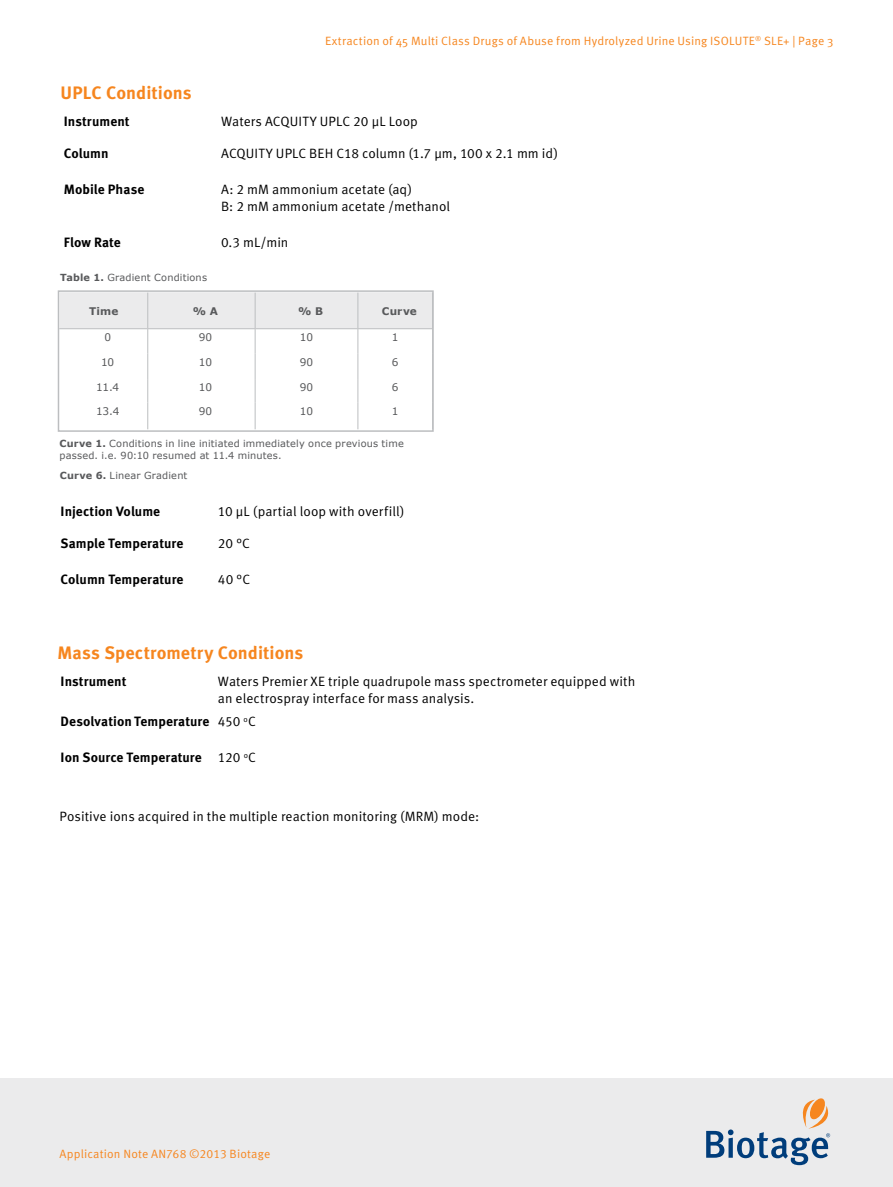
<style>
.page{position:relative;width:893px;height:1187px;background:#fff}
.page>*{position:absolute;margin:0;border:0;box-sizing:border-box;transform-origin:0 0}
.t1{font:700 18px "Meta OT";letter-spacing:.005em;color:#f6861f}
.t2{font:13.5px/17.2px "Meta OT Norm";letter-spacing:.005em;color:#000}
.t3{font:700 13.5px "Meta OT";letter-spacing:.005em;color:#000}
.t4{font:12px "Meta OT Norm";letter-spacing:.015em;color:#f6861f}
.t5{font:10.5px "Verdana";letter-spacing:-.03em;color:#58595b}
.t6{font:700 10.5px "Verdana";letter-spacing:.015em;color:#58595b}
.t7{font:9.75px/12px "Verdana";letter-spacing:.015em;color:#58595b}
.s1{font-weight:700}
.s2{font-family:"Meta OT Norm";font-weight:400}
</style>
<div class="page">
<div style="left:0;top:1078px;width:893px;height:108px;background:#ebebec"></div>
<svg style="left:706px;top:1098px;width:124px;height:67px"></svg>
<svg style="left:61px;top:293px;width:370px;height:136px"></svg>
<hr style="left:147px;top:292px;width:1px;height:36px;background:#bcbec0">
<hr style="left:357px;top:292px;width:1px;height:36px;background:#bcbec0">
<hr style="left:59px;top:328px;width:89px;height:1px;background:#bcbec0">
<hr style="left:148px;top:328px;width:107px;height:1px;background:#bcbec0">
<hr style="left:255px;top:292px;width:1px;height:36px;background:#bcbec0">
<hr style="left:255px;top:328px;width:103px;height:1px;background:#bcbec0">
<hr style="left:358px;top:328px;width:75px;height:1px;background:#bcbec0">
<div style="left:58px;top:290px;width:376px;height:142px;border:2px solid #bcbec0"></div>
<h1 class="t1" style="left:61px;top:82px;width:133px">UPLC Conditions</h1>
<p class="t4" style="left:325px;top:34px;width:510px">Extraction of 45 Multi Class Drugs of Abuse from Hydrolyzed Urine Using ISOLUTE<sup>®</sup> SLE+ | Page 3</p>
<p class="t3" style="left:64px;top:113px;width:67px">Instrument</p>
<p class="t2" style="left:221px;top:113px;width:198px">Waters ACQUITY UPLC 20 μL Loop</p>
<p class="t3" style="left:64px;top:145px;width:46px">Column</p>
<p class="t2" style="left:221px;top:145px;width:339px">ACQUITY UPLC BEH C18 column (1.7 μm, 100 x 2.1 mm id)</p>
<p class="t3" style="left:64px;top:181px;width:82px">Mobile Phase</p>
<p class="t2" style="left:221px;top:181px;width:231px">A: 2 mM ammonium acetate (aq)<br>B: 2 mM ammonium acetate /methanol</p>
<p class="t3" style="left:64px;top:234px;width:59px">Flow Rate</p>
<p class="t2" style="left:221px;top:234px;width:69px">0.3 mL/min</p>
<p class="t7" style="left:60px;top:271px;width:148px"><span class="s1">Table 1.</span> Gradient Conditions</p>
<p class="t6" style="left:89px;top:304px;width:31px">Time</p>
<p class="t6" style="left:193px;top:304px;width:27px">% A</p>
<p class="t6" style="left:298px;top:304px;width:26px">% B</p>
<p class="t6" style="left:382px;top:304px;width:36px">Curve</p>
<p class="t5" style="left:104px;top:331px;width:8px">0</p>
<p class="t5" style="left:199px;top:331px;width:15px">90</p>
<p class="t5" style="left:300px;top:331px;width:15px">10</p>
<p class="t5" style="left:392px;top:331px;width:8px">1</p>
<p class="t5" style="left:101px;top:355px;width:15px">10</p>
<p class="t5" style="left:199px;top:355px;width:15px">10</p>
<p class="t5" style="left:300px;top:355px;width:15px">90</p>
<p class="t5" style="left:392px;top:355px;width:8px">6</p>
<p class="t5" style="left:96px;top:381px;width:25px">11.4</p>
<p class="t5" style="left:199px;top:381px;width:15px">10</p>
<p class="t5" style="left:300px;top:381px;width:15px">90</p>
<p class="t5" style="left:392px;top:381px;width:8px">6</p>
<p class="t5" style="left:96px;top:404px;width:25px">13.4</p>
<p class="t5" style="left:199px;top:404px;width:15px">90</p>
<p class="t5" style="left:300px;top:404px;width:15px">10</p>
<p class="t5" style="left:392px;top:404px;width:8px">1</p>
<p class="t7" style="left:60px;top:437px;width:346px"><span class="s1">Curve 1.</span> Conditions in line initiated immediately once previous time passed. i.e. 90:10 resumed at 11.4 minutes.</p>
<p class="t7" style="left:60px;top:469px;width:129px"><span class="s1">Curve 6.</span> Linear Gradient</p>
<p class="t3" style="left:61px;top:503px;width:101px">Injection Volume</p>
<p class="t2" style="left:218px;top:503px;width:188px">10 μL (partial loop with overfill)</p>
<p class="t3" style="left:61px;top:535px;width:124px">Sample Temperature</p>
<p class="t2" style="left:218px;top:535px;width:34px">20 °C</p>
<p class="t3" style="left:61px;top:571px;width:124px">Column Temperature</p>
<p class="t2" style="left:218px;top:570px;width:34px">40 °C</p>
<h1 class="t1" style="left:57px;top:641px;width:247px">Mass Spectrometry Conditions</h1>
<p class="t3" style="left:61px;top:673px;width:67px">Instrument</p>
<p class="t2" style="left:218px;top:673px;width:419px">Waters Premier XE triple quadrupole mass spectrometer equipped with an electrospray interface for mass analysis.</p>
<p class="t3" style="left:61px;top:713px;width:197px">Desolvation Temperature <span class="s2">450</span> <sup>o</sup><span class="s2">C</span></p>
<p class="t3" style="left:61px;top:749px;width:197px">Ion Source Temperature <span class="s2">120</span> <sup>o</sup><span class="s2">C</span></p>
<p class="t2" style="left:60px;top:807px;width:421px">Positive ions acquired in the multiple reaction monitoring (MRM) mode:</p>
<p class="t4" style="left:60px;top:1146px;width:212px">Application Note AN768 ©2013 Biotage</p>
</div>
